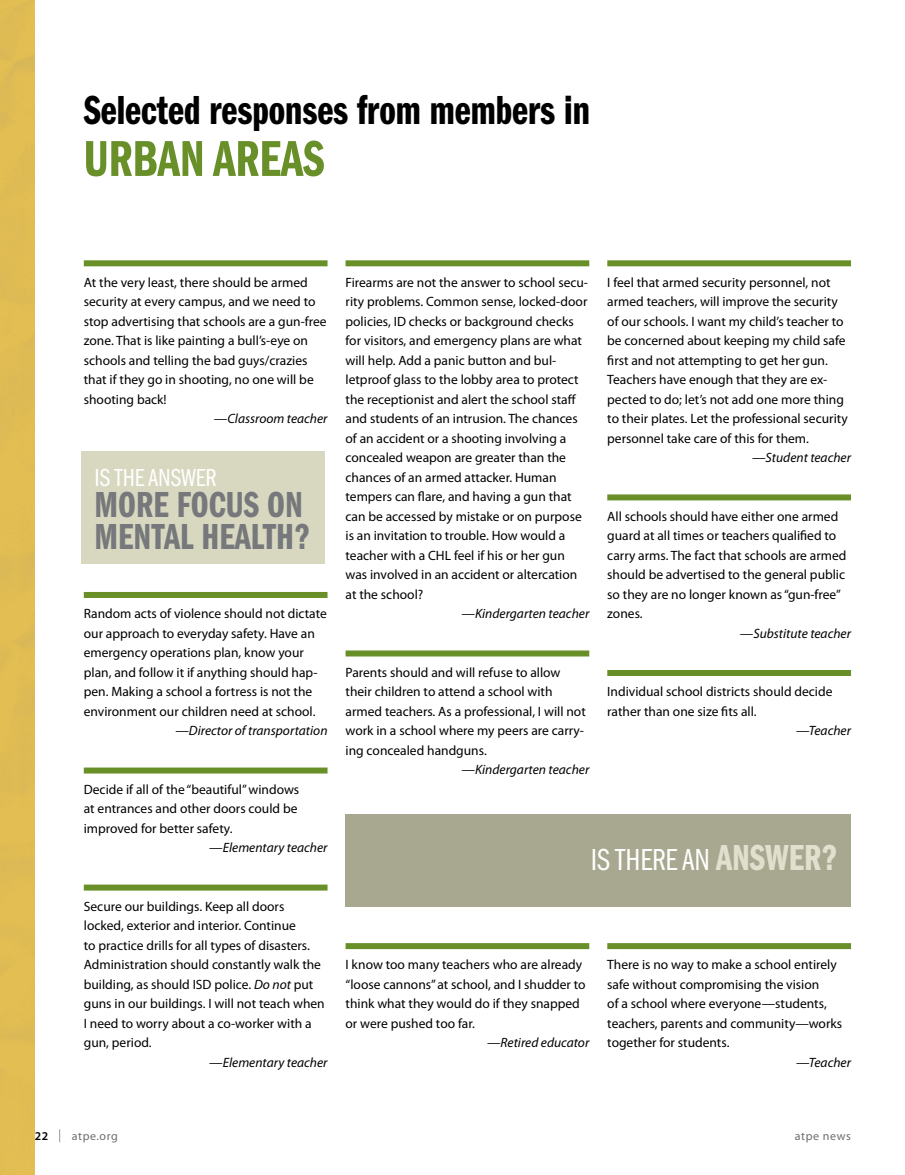
<style>
.page{position:relative;width:905px;height:1175px;background:#fff}
.page>*{position:absolute;margin:0;border:0;box-sizing:border-box;transform-origin:0 0}
.t1{font:52.2px "Franklin Gothic Demi Cmpr";color:#699028}
.t2{font:42px "Franklin Gothic Demi Cmpr";color:#000}
.t3{font:37.5px/31.5px "Franklin Gothic Demi Cmpr";color:#77787b}
.t4{font:31.5px "Franklin Gothic Book Cmpr";color:#fff}
.t5{font:25.5px "Franklin Gothic Book Cmpr";color:#fff}
.t6{font:13.5px/19.5px "Myriad Pro";color:#000}
.t7{font:italic 13.5px "Myriad Pro";color:#000}
.t8{font:12px "Myriad Pro";letter-spacing:.05em;color:#6d6e71}
.s1{font-style:italic}
.s2{font-family:"Franklin Gothic Demi Cmpr";font-size:37.5px;color:#e1e0ce}
.s3{font-weight:600;color:#000}
.s4{font-size:12.9px;color:#000}
</style>
<div class="page">
<div style="left:84px;top:260px;width:243px;height:6px;background:#699028"></div>
<div style="left:84px;top:592px;width:243px;height:6px;background:#699028"></div>
<div style="left:84px;top:767px;width:243px;height:6px;background:#699028"></div>
<div style="left:84px;top:884px;width:243px;height:6px;background:#699028"></div>
<div style="left:345px;top:260px;width:244px;height:6px;background:#699028"></div>
<div style="left:345px;top:650px;width:244px;height:6px;background:#699028"></div>
<div style="left:345px;top:943px;width:244px;height:6px;background:#699028"></div>
<div style="left:607px;top:260px;width:244px;height:6px;background:#699028"></div>
<div style="left:607px;top:494px;width:244px;height:6px;background:#699028"></div>
<div style="left:607px;top:670px;width:244px;height:6px;background:#699028"></div>
<div style="left:607px;top:943px;width:244px;height:6px;background:#699028"></div>
<div style="left:0;top:0;width:34px;height:1174px;background:#e1bc53"></div>
<div style="left:81px;top:451px;width:244px;height:113px;background:#d8d8c1"></div>
<div style="left:346px;top:814px;width:505px;height:92px;background:#a8a890"></div>
<h2 class="t2" style="left:84px;top:87px;width:507px">SELECTED RESPONSES FROM MEMBERS IN</h2>
<h1 class="t1" style="left:84px;top:130px;width:242px">URBAN AREAS</h1>
<p class="t6" style="left:84px;top:272px;width:244px">At the very least, there should be armed security at every campus, and we need to stop advertising that schools are a gun-free zone. That is like painting a bull’s-eye on schools and telling the bad guys/crazies that if they go in shooting, no one will be shooting back!</p>
<p class="t7" style="left:214px;top:411px;width:115px">—Classroom teacher</p>
<h3 class="t5" style="left:95px;top:463px;width:123px">IS THE ANSWER</h3>
<h3 class="t3" style="left:95px;top:489px;width:217px">MORE FOCUS ON<br>MENTAL HEALTH?</h3>
<p class="t6" style="left:84px;top:604px;width:244px">Random acts of violence should not dictate our approach to everyday safety. Have an emergency operations plan, know your plan, and follow it if anything should hap&shy;pen. Making a school a fortress is not the environment our children need at school.</p>
<p class="t7" style="left:175px;top:723px;width:154px">—Director of transportation</p>
<p class="t6" style="left:345px;top:272px;width:244px">Firearms are not the answer to school secu&shy;rity problems. Common sense, locked-door policies, ID checks or background checks for visitors, and emergency plans are what will help. Add a panic button and bul&shy;letproof glass to the lobby area to protect the receptionist and alert the school staff and students of an intrusion. The chances of an accident or a shooting involving a concealed weapon are greater than the chances of an armed attacker. Human tempers can flare, and having a gun that can be accessed by mistake or on purpose is an invitation to trouble. How would a teacher with a CHL feel if his or her gun was involved in an accident or altercation at the school?</p>
<p class="t7" style="left:461px;top:606px;width:129px">—Kindergarten teacher</p>
<p class="t6" style="left:345px;top:662px;width:242px">Parents should and will refuse to allow their children to attend a school with armed teachers. As a professional, I will not work in a school where my peers are carry&shy;ing concealed handguns.</p>
<p class="t7" style="left:461px;top:762px;width:129px">—Kindergarten teacher</p>
<p class="t6" style="left:607px;top:272px;width:242px">I feel that armed security personnel, not armed teachers, will improve the security of our schools. I want my child’s teacher to be concerned about keeping my child safe first and not attempting to get her gun.<br>Teachers have enough that they are ex&shy;pected to do; let’s not add one more thing to their plates. Let the professional security personnel take care of this for them.</p>
<p class="t7" style="left:752px;top:450px;width:100px">—Student teacher</p>
<p class="t6" style="left:607px;top:506px;width:241px">All schools should have either one armed guard at all times or teachers qualified to carry arms. The fact that schools are armed should be advertised to the general public so they are no longer known as “gun-free” zones.</p>
<p class="t7" style="left:740px;top:626px;width:113px">—Substitute teacher</p>
<p class="t6" style="left:607px;top:682px;width:227px">Individual school districts should decide rather than one size fits all.</p>
<p class="t7" style="left:796px;top:723px;width:56px">—Teacher</p>
<p class="t6" style="left:84px;top:779px;width:217px">Decide if all of the “beautiful” windows at entrances and other doors could be improved for better safety.</p>
<p class="t7" style="left:209px;top:840px;width:120px">—Elementary teacher</p>
<p class="t6" style="left:84px;top:896px;width:242px">Secure our buildings. Keep all doors locked, exterior and interior. Continue<br>to practice drills for all types of disasters.<br>Administration should constantly walk the building, as should ISD police. <span class="s1">Do not</span> put guns in our buildings. I will not teach when I need to worry about a co-worker with a gun, period.</p>
<p class="t7" style="left:209px;top:1055px;width:120px">—Elementary teacher</p>
<h3 class="t4" style="left:590px;top:842px;width:248px">IS THERE AN <span class="s2">ANSWER?</span></h3>
<p class="t6" style="left:345px;top:955px;width:241px">I know too many teachers who are already “loose cannons” at school, and I shudder to think what they would do if they snapped or were pushed too far.</p>
<p class="t7" style="left:487px;top:1035px;width:104px">—Retired educator</p>
<p class="t6" style="left:607px;top:955px;width:236px">There is no way to make a school entirely safe without compromising the vision<br>of a school where everyone—students, teachers, parents and community—works together for students.</p>
<p class="t7" style="left:796px;top:1055px;width:56px">—Teacher</p>
<p class="t8" style="left:35px;top:1129px;width:85px"><span class="s3">22</span> <span class="s4">|</span> atpe.org</p>
<p class="t8" style="left:794px;top:1129px;width:58px">atpe news</p>
</div>
